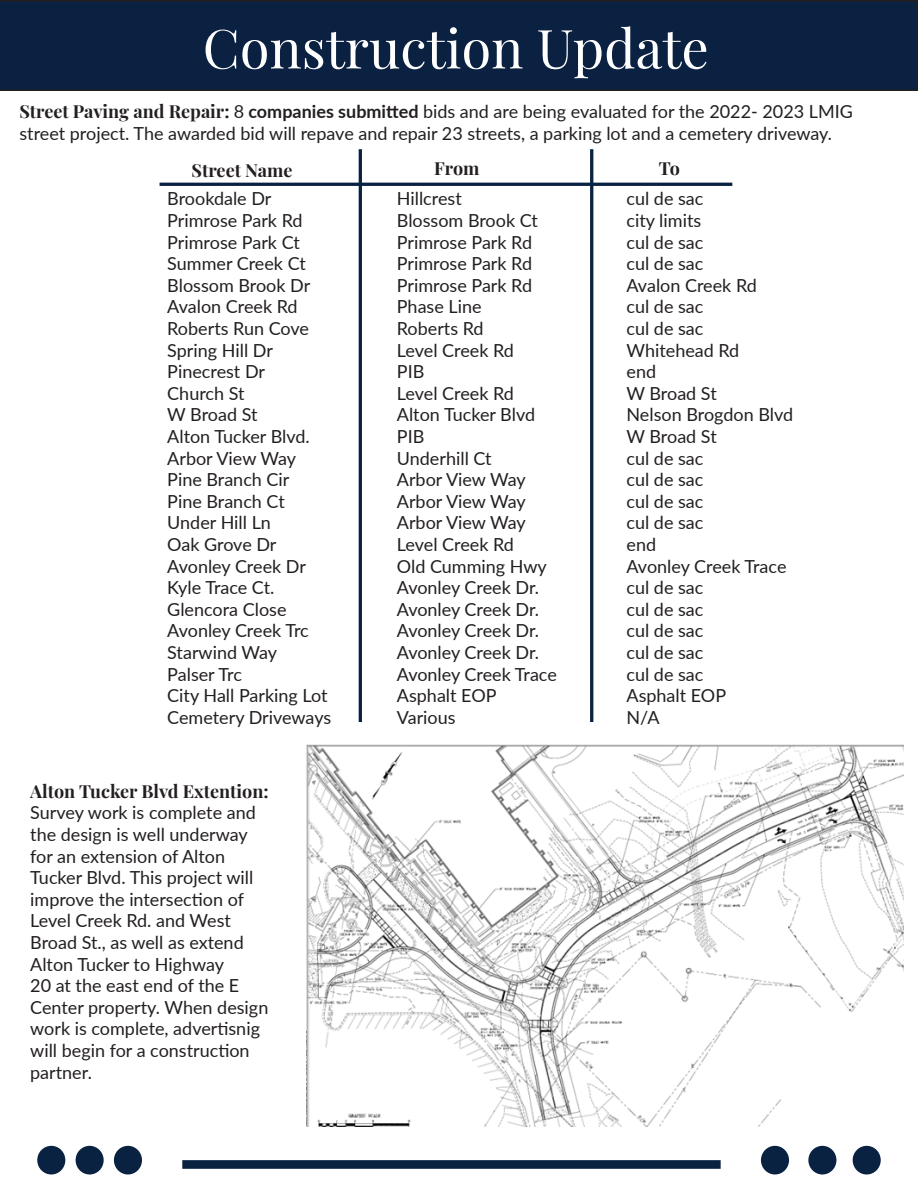
<style>
.page{position:relative;width:918px;height:1188px;background:#fff}
.page>*{position:absolute;margin:0;border:0;box-sizing:border-box;transform-origin:0 0}
.t1{font:54px "Playfair Display";color:#fff}
.t2{font:18px/21.6px "Lato";color:#231f20}
.t3{font:700 18px "Playfair Display";color:#231f20}
.s1{font-family:"Playfair Display";font-weight:700}
.s2{font-weight:700}
</style>
<div class="page">
<div style="left:0;top:0;width:918px;height:91px;background:#0b2142"></div>
<img style="left:306px;top:744px;width:597px;height:382px">
<hr style="left:359px;top:149px;width:3px;height:573px;background:#0a2242">
<div style="left:160px;top:183px;width:572px;height:3px;background:#0a2242;border:2px solid #0a2242"></div>
<div style="left:182px;top:1160px;width:539px;height:9px;background:#0a2242;border:2px solid #0a2242"></div>
<div style="left:38px;top:1147px;width:27px;height:27px;background:#0a2242;border-radius:50%"></div>
<div style="left:37px;top:1146px;width:28px;height:28px;border:2px solid #0a2242;border-radius:50%"></div>
<div style="left:76px;top:1147px;width:27px;height:27px;background:#0a2242;border-radius:50%"></div>
<div style="left:76px;top:1146px;width:28px;height:28px;border:2px solid #0a2242;border-radius:50%"></div>
<div style="left:115px;top:1147px;width:26px;height:27px;background:#0a2242;border-radius:50%"></div>
<div style="left:114px;top:1146px;width:28px;height:28px;border:2px solid #0a2242;border-radius:50%"></div>
<div style="left:762px;top:1147px;width:26px;height:27px;background:#0a2242;border-radius:50%"></div>
<div style="left:761px;top:1146px;width:28px;height:28px;border:2px solid #0a2242;border-radius:50%"></div>
<div style="left:809px;top:1147px;width:27px;height:27px;background:#0a2242;border-radius:50%"></div>
<div style="left:808px;top:1146px;width:28px;height:28px;border:2px solid #0a2242;border-radius:50%"></div>
<div style="left:853px;top:1147px;width:27px;height:27px;background:#0a2242;border-radius:50%"></div>
<div style="left:853px;top:1146px;width:28px;height:28px;border:2px solid #0a2242;border-radius:50%"></div>
<div style="left:590px;top:149px;width:3px;height:573px;background:#0a2242;border:2px solid #0a2242"></div>
<p class="t1" style="left:203px;top:6px;width:508px">Construction Update</p>
<p class="t2" style="left:19px;top:100px;width:835px"><span class="s1">Street Paving and Repair:</span> 8 <span class="s2">companies submitted</span> bids and are being evaluated for the 2022- 2023 LMIG street project. The awarded bid will repave and repair 23 streets, a parking lot and a cemetery driveway.</p>
<p class="t3" style="left:192px;top:156px;width:102px">Street Name</p>
<p class="t3" style="left:434px;top:154px;width:47px">From</p>
<p class="t3" style="left:659px;top:154px;width:23px">To</p>
<p class="t2" style="left:167px;top:187px;width:106px">Brookdale Dr</p>
<p class="t2" style="left:167px;top:209px;width:137px">Primrose Park Rd</p>
<p class="t2" style="left:167px;top:231px;width:134px">Primrose Park Ct</p>
<p class="t2" style="left:167px;top:252px;width:140px">Summer Creek Ct</p>
<p class="t2" style="left:167px;top:274px;width:144px">Blossom Brook Dr</p>
<p class="t2" style="left:167px;top:295px;width:132px">Avalon Creek Rd</p>
<p class="t2" style="left:167px;top:317px;width:143px">Roberts Run Cove</p>
<p class="t2" style="left:167px;top:339px;width:107px">Spring Hill Dr</p>
<p class="t2" style="left:167px;top:360px;width:99px">Pinecrest Dr</p>
<p class="t2" style="left:167px;top:382px;width:79px">Church St</p>
<p class="t2" style="left:167px;top:403px;width:92px">W Broad St</p>
<p class="t2" style="left:167px;top:425px;width:144px">Alton Tucker Blvd.</p>
<p class="t2" style="left:167px;top:447px;width:130px">Arbor View Way</p>
<p class="t2" style="left:167px;top:468px;width:124px">Pine Branch Cir</p>
<p class="t2" style="left:167px;top:490px;width:119px">Pine Branch Ct</p>
<p class="t2" style="left:167px;top:511px;width:105px">Under Hill Ln</p>
<p class="t2" style="left:167px;top:533px;width:111px">Oak Grove Dr</p>
<p class="t2" style="left:167px;top:555px;width:140px">Avonley Creek Dr</p>
<p class="t2" style="left:167px;top:576px;width:109px">Kyle Trace Ct.</p>
<p class="t2" style="left:167px;top:598px;width:121px">Glencora Close</p>
<p class="t2" style="left:167px;top:619px;width:143px">Avonley Creek Trc</p>
<p class="t2" style="left:167px;top:641px;width:111px">Starwind Way</p>
<p class="t2" style="left:167px;top:663px;width:76px">Palser Trc</p>
<p class="t2" style="left:167px;top:684px;width:162px">City Hall Parking Lot</p>
<p class="t2" style="left:167px;top:706px;width:165px">Cemetery Driveways</p>
<p class="t2" style="left:30px;top:780px;width:240px"><span class="s1">Alton Tucker Blvd Extention:<br></span>Survey work is complete and the design is well underway for an extension of Alton<br>Tucker Blvd. This project will improve the intersection of<br>Level Creek Rd. and West<br>Broad St., as well as extend<br>Alton Tucker to Highway<br>20 at the east end of the E<br>Center property. When design work is complete, advertisnig will begin for a construction partner.</p>
<p class="t2" style="left:397px;top:187px;width:66px">Hillcrest</p>
<p class="t2" style="left:397px;top:209px;width:143px">Blossom Brook Ct</p>
<p class="t2" style="left:397px;top:231px;width:137px">Primrose Park Rd</p>
<p class="t2" style="left:397px;top:252px;width:137px">Primrose Park Rd</p>
<p class="t2" style="left:397px;top:274px;width:137px">Primrose Park Rd</p>
<p class="t2" style="left:397px;top:295px;width:86px">Phase Line</p>
<p class="t2" style="left:397px;top:317px;width:88px">Roberts Rd</p>
<p class="t2" style="left:397px;top:339px;width:119px">Level Creek Rd</p>
<p class="t2" style="left:397px;top:360px;width:29px">PIB</p>
<p class="t2" style="left:397px;top:382px;width:119px">Level Creek Rd</p>
<p class="t2" style="left:397px;top:403px;width:140px">Alton Tucker Blvd</p>
<p class="t2" style="left:397px;top:425px;width:29px">PIB</p>
<p class="t2" style="left:397px;top:447px;width:96px">Underhill Ct</p>
<p class="t2" style="left:397px;top:468px;width:130px">Arbor View Way</p>
<p class="t2" style="left:397px;top:490px;width:130px">Arbor View Way</p>
<p class="t2" style="left:397px;top:511px;width:130px">Arbor View Way</p>
<p class="t2" style="left:397px;top:533px;width:119px">Level Creek Rd</p>
<p class="t2" style="left:397px;top:555px;width:152px">Old Cumming Hwy</p>
<p class="t2" style="left:397px;top:576px;width:144px">Avonley Creek Dr.</p>
<p class="t2" style="left:397px;top:598px;width:144px">Avonley Creek Dr.</p>
<p class="t2" style="left:397px;top:619px;width:144px">Avonley Creek Dr.</p>
<p class="t2" style="left:397px;top:641px;width:144px">Avonley Creek Dr.</p>
<p class="t2" style="left:397px;top:663px;width:162px">Avonley Creek Trace</p>
<p class="t2" style="left:397px;top:684px;width:101px">Asphalt EOP</p>
<p class="t2" style="left:397px;top:706px;width:60px">Various</p>
<p class="t2" style="left:627px;top:187px;width:78px">cul de sac</p>
<p class="t2" style="left:627px;top:209px;width:76px">city limits</p>
<p class="t2" style="left:627px;top:231px;width:78px">cul de sac</p>
<p class="t2" style="left:627px;top:252px;width:78px">cul de sac</p>
<p class="t2" style="left:627px;top:274px;width:132px">Avalon Creek Rd</p>
<p class="t2" style="left:627px;top:295px;width:78px">cul de sac</p>
<p class="t2" style="left:627px;top:317px;width:78px">cul de sac</p>
<p class="t2" style="left:627px;top:339px;width:114px">Whitehead Rd</p>
<p class="t2" style="left:627px;top:360px;width:31px">end</p>
<p class="t2" style="left:627px;top:382px;width:92px">W Broad St</p>
<p class="t2" style="left:627px;top:403px;width:168px">Nelson Brogdon Blvd</p>
<p class="t2" style="left:627px;top:425px;width:92px">W Broad St</p>
<p class="t2" style="left:627px;top:447px;width:78px">cul de sac</p>
<p class="t2" style="left:627px;top:468px;width:78px">cul de sac</p>
<p class="t2" style="left:627px;top:490px;width:78px">cul de sac</p>
<p class="t2" style="left:627px;top:511px;width:78px">cul de sac</p>
<p class="t2" style="left:627px;top:533px;width:31px">end</p>
<p class="t2" style="left:627px;top:555px;width:162px">Avonley Creek Trace</p>
<p class="t2" style="left:627px;top:576px;width:78px">cul de sac</p>
<p class="t2" style="left:627px;top:598px;width:78px">cul de sac</p>
<p class="t2" style="left:627px;top:619px;width:78px">cul de sac</p>
<p class="t2" style="left:627px;top:641px;width:78px">cul de sac</p>
<p class="t2" style="left:627px;top:663px;width:78px">cul de sac</p>
<p class="t2" style="left:627px;top:684px;width:101px">Asphalt EOP</p>
<p class="t2" style="left:627px;top:706px;width:35px">N/A</p>
</div>
